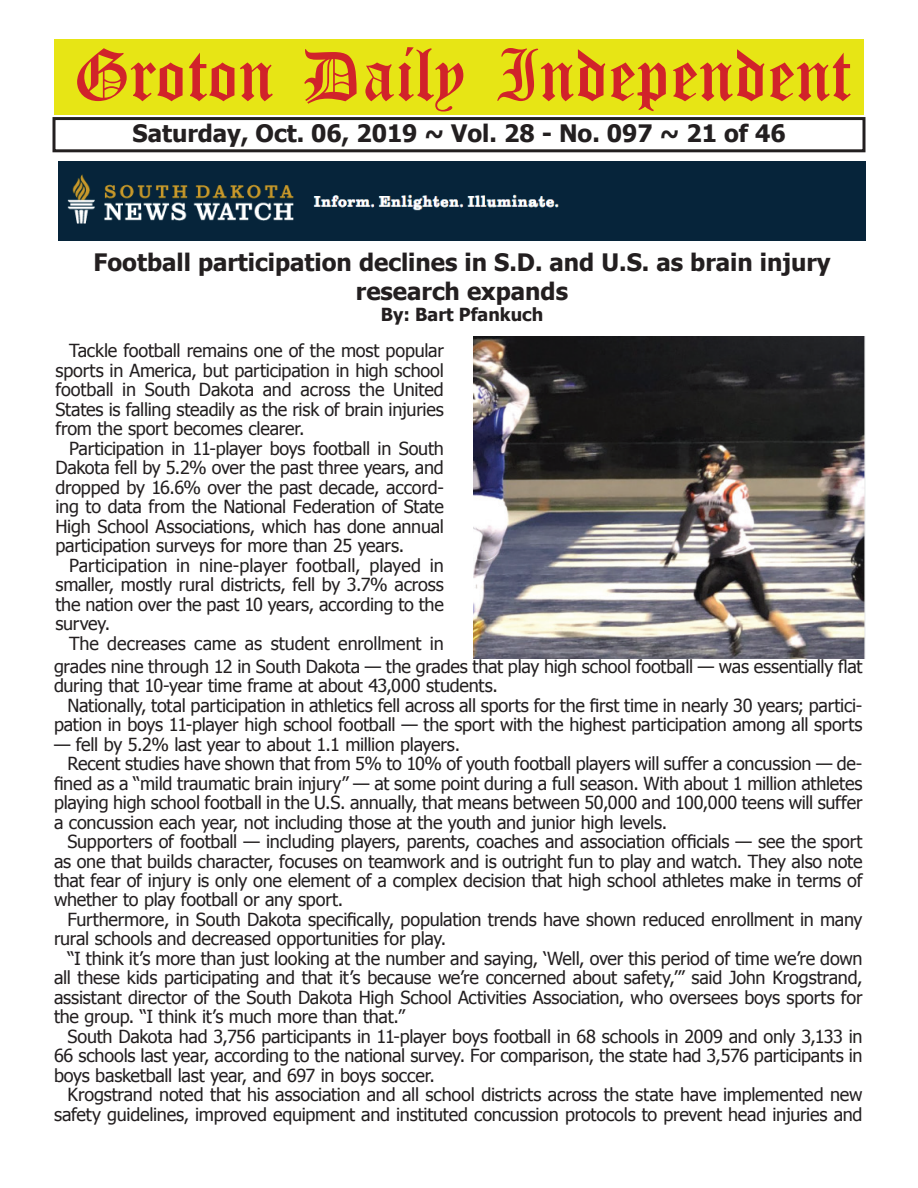
<style>
.page{position:relative;width:918px;height:1188px;background:#fff}
.page>*{position:absolute;margin:0;border:0;box-sizing:border-box;transform-origin:0 0}
.t1{font:54px "Old English Five";color:#d1232a}
.t2{font:700 24px/28.8px "Tahoma";color:#231f20;text-align:center}
.t3{font:18px/19.5px "Tahoma";letter-spacing:-.01em;color:#231f20;text-align:justify}
.t4{font:700 18px "Tahoma";color:#231f20}
</style>
<div class="page">
<div style="left:52px;top:117px;width:814px;height:35px;border:3px solid #231f20"></div>
<div style="left:54px;top:40px;width:810px;height:75px;background:#e7e515"></div>
<img style="left:58px;top:162px;width:808px;height:79px">
<img style="left:473px;top:337px;width:393px;height:322px">
<h1 class="t1" style="left:73px;top:50px;width:779px">Groton Daily Independent</h1>
<h2 class="t2" style="left:132px;top:117px;width:655px">Saturday, Oct. 06, 2019 ~ Vol. 28 - No. 097 ~ 21 of 46</h2>
<h2 class="t2" style="left:93px;top:246px;width:739px">Football participation declines in S.D. and U.S. as brain injury research expands</h2>
<p class="t4" style="left:381px;top:302px;width:164px">By: Bart Pfankuch</p>
<p class="t3" style="left:56px;top:340px;width:390px;text-indent:14px">Tackle football remains one of the most popular sports in America, but participation in high school football in South Dakota and across the United States is falling steadily as the risk of brain injuries from the sport becomes clearer.</p>
<p class="t3" style="left:56px;top:438px;width:390px;text-indent:14px">Participation in 11-player boys football in South Dakota fell by 5.2% over the past three years, and dropped by 16.6% over the past decade, accord&shy;ing to data from the National Federation of State High School Associations, which has done annual participation surveys for more than 25 years.</p>
<p class="t3" style="left:56px;top:555px;width:390px;text-indent:14px">Participation in nine-player football, played in smaller, mostly rural districts, fell by 3.7% across the nation over the past 10 years, according to the survey.</p>
<p class="t3" style="left:69px;top:633px;width:376px">The decreases came as student enrollment in</p>
<p class="t3" style="left:54px;top:655px;width:810px">grades nine through 12 in South Dakota — the grades that play high school football — was essentially flat during that 10-year time frame at about 43,000 students.</p>
<p class="t3" style="left:54px;top:694px;width:810px;text-align:right">Nationally, total participation in athletics fell across all sports for the first time in nearly 30 years; partici&shy;pation in boys 11-player high school football — the sport with the highest participation among all sports</p>
<p class="t3" style="left:54px;top:733px;width:408px">— fell by 5.2% last year to about 1.1 million players.</p>
<p class="t3" style="left:68px;top:753px;width:796px">Recent studies have shown that from 5% to 10% of youth football players will suffer a concussion — de-</p>
<p class="t3" style="left:54px;top:772px;width:810px">fined as a “mild traumatic brain injury” — at some point during a full season. With about 1 million athletes</p>
<p class="t3" style="left:54px;top:792px;width:810px">playing high school football in the U.S. annually, that means between 50,000 and 100,000 teens will suffer</p>
<p class="t3" style="left:54px;top:811px;width:615px">a concussion each year, not including those at the youth and junior high levels.</p>
<p class="t3" style="left:68px;top:831px;width:796px">Supporters of football — including players, parents, coaches and association officials — see the sport</p>
<p class="t3" style="left:54px;top:850px;width:810px">as one that builds character, focuses on teamwork and is outright fun to play and watch. They also note</p>
<p class="t3" style="left:54px;top:870px;width:810px">that fear of injury is only one element of a complex decision that high school athletes make in terms of</p>
<p class="t3" style="left:54px;top:889px;width:291px">whether to play football or any sport.</p>
<p class="t3" style="left:68px;top:909px;width:797px">Furthermore, in South Dakota specifically, population trends have shown reduced enrollment in many</p>
<p class="t3" style="left:54px;top:928px;width:394px">rural schools and decreased opportunities for play.</p>
<p class="t3" style="left:68px;top:948px;width:796px">“I think it’s more than just looking at the number and saying, ‘Well, over this period of time we’re down</p>
<p class="t3" style="left:54px;top:967px;width:810px">all these kids participating and that it’s because we’re concerned about safety,’” said John Krogstrand,</p>
<p class="t3" style="left:54px;top:987px;width:810px">assistant director of the South Dakota High School Activities Association, who oversees boys sports for</p>
<p class="t3" style="left:54px;top:1006px;width:352px">the group. “I think it’s much more than that.”</p>
<p class="t3" style="left:68px;top:1026px;width:797px">South Dakota had 3,756 participants in 11-player boys football in 68 schools in 2009 and only 3,133 in</p>
<p class="t3" style="left:54px;top:1045px;width:810px">66 schools last year, according to the national survey. For comparison, the state had 3,576 participants in</p>
<p class="t3" style="left:54px;top:1065px;width:382px">boys basketball last year, and 697 in boys soccer.</p>
<p class="t3" style="left:68px;top:1084px;width:797px">Krogstrand noted that his association and all school districts across the state have implemented new</p>
<p class="t3" style="left:54px;top:1104px;width:810px">safety guidelines, improved equipment and instituted concussion protocols to prevent head injuries and</p>
</div>
